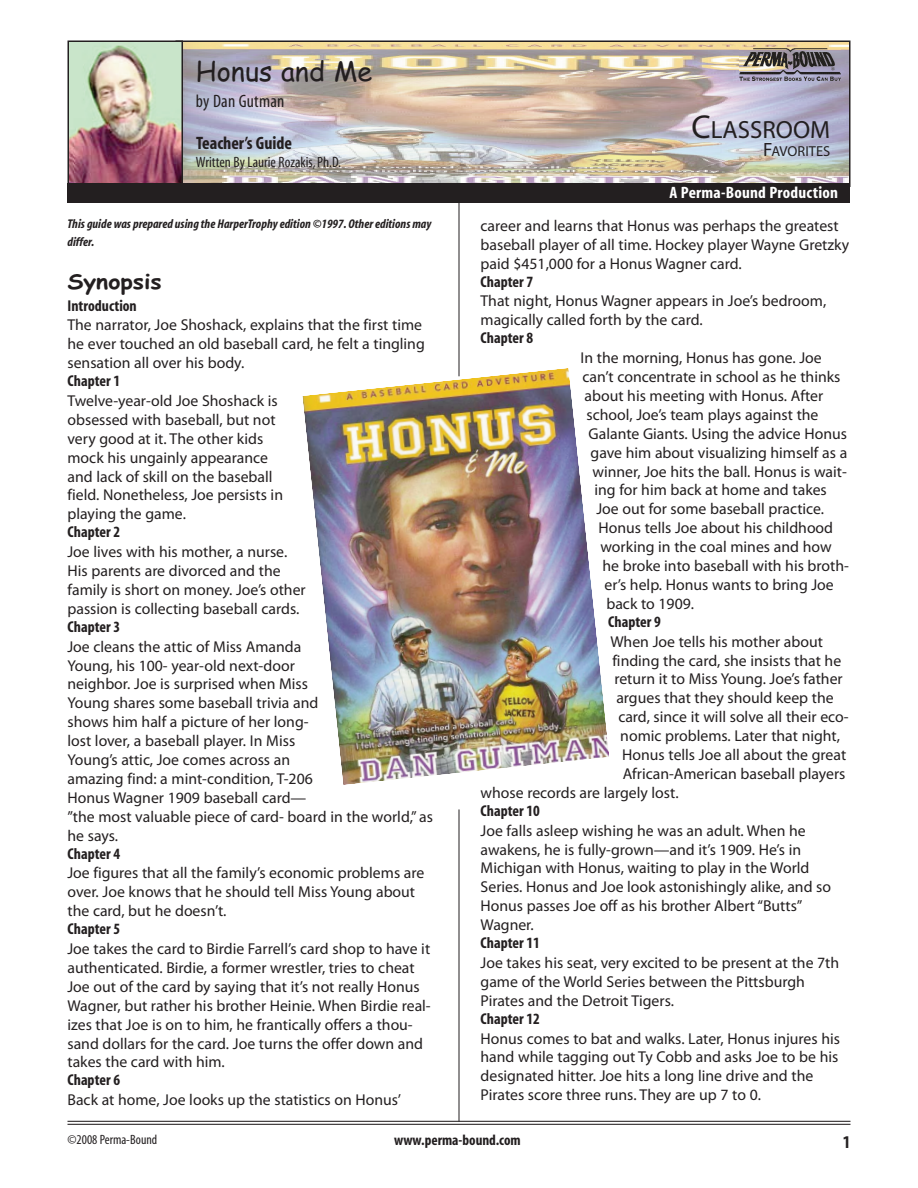
<style>
.page{position:relative;width:918px;height:1188px;background:#fff}
.page>*{position:absolute;margin:0;border:0;box-sizing:border-box;transform-origin:0 0}
.t1{font:27px "Comic Sans MS";color:#231f20}
.t2{font:24.9px "Myriad Pro";color:#231f20}
.t3{font:700 21px "Comic Sans MS";color:#231f20;scale:1.1 1}
.t4{font:700 condensed 18px "Myriad";color:#231f20}
.t5{font:condensed 18px "Myriad";letter-spacing:.01em;color:#231f20}
.t6{font:700 condensed 16.5px "Myriad";letter-spacing:.015em;color:#fff;scale:1.05 1}
.t7{font:15.75px/18.9px "Myriad Pro";color:#231f20}
.t8{font:700 condensed 15.75px "Myriad";color:#231f20}
.t9{font:condensed 15px "Myriad";color:#231f20}
.t10{font:700 condensed 15px "Myriad";color:#231f20}
.t11{font:14.4px "Myriad Pro";color:#231f20}
.t12{font:condensed 13.5px "Myriad";color:#231f20}
.t13{font:italic 700 condensed 12.75px/18.3px "Myriad";color:#231f20}
.s1{font-size:33.15px}
.s2{font-size:19.35px}
</style>
<div class="page">
<img style="left:183px;top:42px;width:666px;height:141px">
<img style="left:71px;top:43px;width:109px;height:140px">
<div style="left:68px;top:40px;width:115px;height:147px;border:2px solid #231f20"></div>
<hr style="left:68px;top:1124px;width:782px;height:1px;background:#231f20">
<hr style="left:68px;top:1121px;width:782px;height:1px;background:#231f20">
<div style="left:68px;top:183px;width:782px;height:19px;background:#231f20"></div>
<img style="left:740px;top:49px;width:101px;height:31px">
<img style="left:302px;top:368px;width:307px;height:417px">
<hr style="left:459px;top:809px;width:1px;height:313px;background:#231f20">
<hr style="left:459px;top:198px;width:1px;height:178px;background:#231f20">
<h1 class="t1" style="left:196px;top:55px;width:178px">Honus and Me</h1>
<p class="t5" style="left:196px;top:95px;width:90px">by Dan Gutman</p>
<p class="t4" style="left:196px;top:137px;width:98px">Teacher’s Guide</p>
<p class="t9" style="left:196px;top:157px;width:147px">Written By Laurie Rozakis,Ph.D.</p>
<p class="t13" style="left:68px;top:216px;width:365px">This guide was prepared using the HarperTrophy edition ©1997. Other editions may differ.</p>
<h3 class="t3" style="left:68px;top:269px;width:87px">Synopsis</h3>
<p class="t8" style="left:68px;top:300px;width:71px">Introduction</p>
<p class="t7" style="left:67px;top:317px;width:359px">The narrator, Joe Shoshack, explains that the first time he ever touched an old baseball card, he felt a tingling sensation all over his body.</p>
<p class="t8" style="left:67px;top:375px;width:54px">Chapter 1</p>
<p class="t7" style="left:67px;top:392px;width:217px">Twelve-year-old Joe Shoshack is obsessed with baseball, but not very good at it. The other kids mock his ungainly appearance and lack of skill on the baseball field. Nonetheless, Joe persists in playing the game.</p>
<p class="t8" style="left:67px;top:527px;width:54px">Chapter 2</p>
<p class="t7" style="left:67px;top:544px;width:240px">Joe lives with his mother, a nurse.<br>His parents are divorced and the family is short on money. Joe’s other passion is collecting baseball cards.</p>
<p class="t8" style="left:67px;top:621px;width:54px">Chapter 3</p>
<p class="t7" style="left:67px;top:638px;width:367px">Joe cleans the attic of Miss Amanda<br>Young, his 100- year-old next-door<br>neighbor. Joe is surprised when Miss<br>Young shares some baseball trivia and<br>shows him half a picture of her long-<br>lost lover, a baseball player. In Miss<br>Young’s attic, Joe comes across an<br>amazing find: a mint-condition, T-206<br>Honus Wagner 1909 baseball card—<br>”the most valuable piece of card- board in the world,” as he says.</p>
<p class="t8" style="left:67px;top:848px;width:54px">Chapter 4</p>
<p class="t7" style="left:67px;top:865px;width:358px">Joe figures that all the family’s economic problems are over. Joe knows that he should tell Miss Young about the card, but he doesn’t.</p>
<p class="t8" style="left:67px;top:924px;width:54px">Chapter 5</p>
<p class="t7" style="left:67px;top:941px;width:365px">Joe takes the card to Birdie Farrell’s card shop to have it authenticated. Birdie, a former wrestler, tries to cheat Joe out of the card by saying that it’s not really Honus Wagner, but rather his brother Heinie. When Birdie real&shy;izes that Joe is on to him, he frantically offers a thou&shy;sand dollars for the card. Joe turns the offer down and takes the card with him.</p>
<p class="t8" style="left:67px;top:1075px;width:54px">Chapter 6</p>
<p class="t7" style="left:67px;top:1092px;width:335px">Back at home, Joe looks up the statistics on Honus’</p>
<h2 class="t2" style="left:692px;top:120px;width:140px"><span class="s1">C</span>LASSROOM</h2>
<p class="t11" style="left:763px;top:146px;width:69px"><span class="s2">F</span>AVORITES</p>
<p class="t6" style="left:670px;top:186px;width:162px">A Perma-Bound Production</p>
<p class="t7" style="left:481px;top:217px;width:370px">career and learns that Honus was perhaps the greatest baseball player of all time. Hockey player Wayne Gretzky paid $451,000 for a Honus Wagner card.</p>
<p class="t8" style="left:481px;top:276px;width:54px">Chapter 7</p>
<p class="t7" style="left:481px;top:293px;width:347px">That night, Honus Wagner appears in Joe’s bedroom, magically called forth by the card.</p>
<p class="t8" style="left:481px;top:333px;width:54px">Chapter 8</p>
<p class="t7" style="left:581px;top:350px;width:243px">In the morning, Honus has gone. Joe</p>
<p class="t7" style="left:583px;top:369px;width:259px">can’t concentrate in school as he thinks</p>
<p class="t7" style="left:585px;top:387px;width:240px">about his meeting with Honus. After</p>
<p class="t7" style="left:587px;top:406px;width:233px">school, Joe’s team plays against the</p>
<p class="t7" style="left:589px;top:425px;width:260px">Galante Giants. Using the advice Honus</p>
<p class="t7" style="left:591px;top:444px;width:258px">gave him about visualizing himself as a</p>
<p class="t7" style="left:593px;top:463px;width:256px">winner, Joe hits the ball. Honus is wait-</p>
<p class="t7" style="left:595px;top:482px;width:234px">ing for him back at home and takes</p>
<p class="t7" style="left:596px;top:501px;width:229px">Joe out for some baseball practice.</p>
<p class="t7" style="left:598px;top:520px;width:236px">Honus tells Joe about his childhood</p>
<p class="t7" style="left:600px;top:539px;width:233px">working in the coal mines and how</p>
<p class="t7" style="left:602px;top:558px;width:248px">he broke into baseball with his broth-</p>
<p class="t7" style="left:604px;top:576px;width:231px">er’s help. Honus wants to bring Joe</p>
<p class="t7" style="left:606px;top:595px;width:89px">back to 1909.</p>
<p class="t8" style="left:608px;top:616px;width:54px">Chapter 9</p>
<p class="t7" style="left:610px;top:633px;width:214px">When Joe tells his mother about</p>
<p class="t7" style="left:612px;top:652px;width:230px">finding the card, she insists that he</p>
<p class="t7" style="left:614px;top:671px;width:230px">return it to Miss Young. Joe’s father</p>
<p class="t7" style="left:616px;top:690px;width:219px">argues that they should keep the</p>
<p class="t7" style="left:618px;top:709px;width:232px">card, since it will solve all their eco-</p>
<p class="t7" style="left:620px;top:728px;width:221px">nomic problems. Later that night,</p>
<p class="t7" style="left:622px;top:747px;width:225px">Honus tells Joe all about the great</p>
<p class="t7" style="left:623px;top:765px;width:224px">African-American baseball players</p>
<p class="t7" style="left:481px;top:784px;width:200px">whose records are largely lost.</p>
<p class="t8" style="left:481px;top:805px;width:61px">Chapter 10</p>
<p class="t7" style="left:481px;top:822px;width:352px">Joe falls asleep wishing he was an adult. When he awakens, he is fully-grown—and it’s 1909. He’s in Michigan with Honus, waiting to play in the World Series. Honus and Joe look astonishingly alike, and so Honus passes Joe off as his brother Albert“Butts” Wagner.</p>
<p class="t8" style="left:481px;top:937px;width:61px">Chapter 11</p>
<p class="t7" style="left:481px;top:954px;width:360px">Joe takes his seat, very excited to be present at the 7th game of the World Series between the Pittsburgh<br>Pirates and the Detroit Tigers.</p>
<p class="t8" style="left:481px;top:1013px;width:61px">Chapter 12</p>
<p class="t7" style="left:481px;top:1030px;width:361px">Honus comes to bat and walks. Later, Honus injures his hand while tagging out Ty Cobb and asks Joe to be his designated hitter. Joe hits a long line drive and the Pirates score three runs. They are up 7 to 0.</p>
<p class="t12" style="left:68px;top:1135px;width:91px">©2008 Perma-Bound</p>
<p class="t10" style="left:394px;top:1135px;width:128px">www.perma-bound.com</p>
<p class="t4" style="left:843px;top:1136px;width:9px">1</p>
</div>
